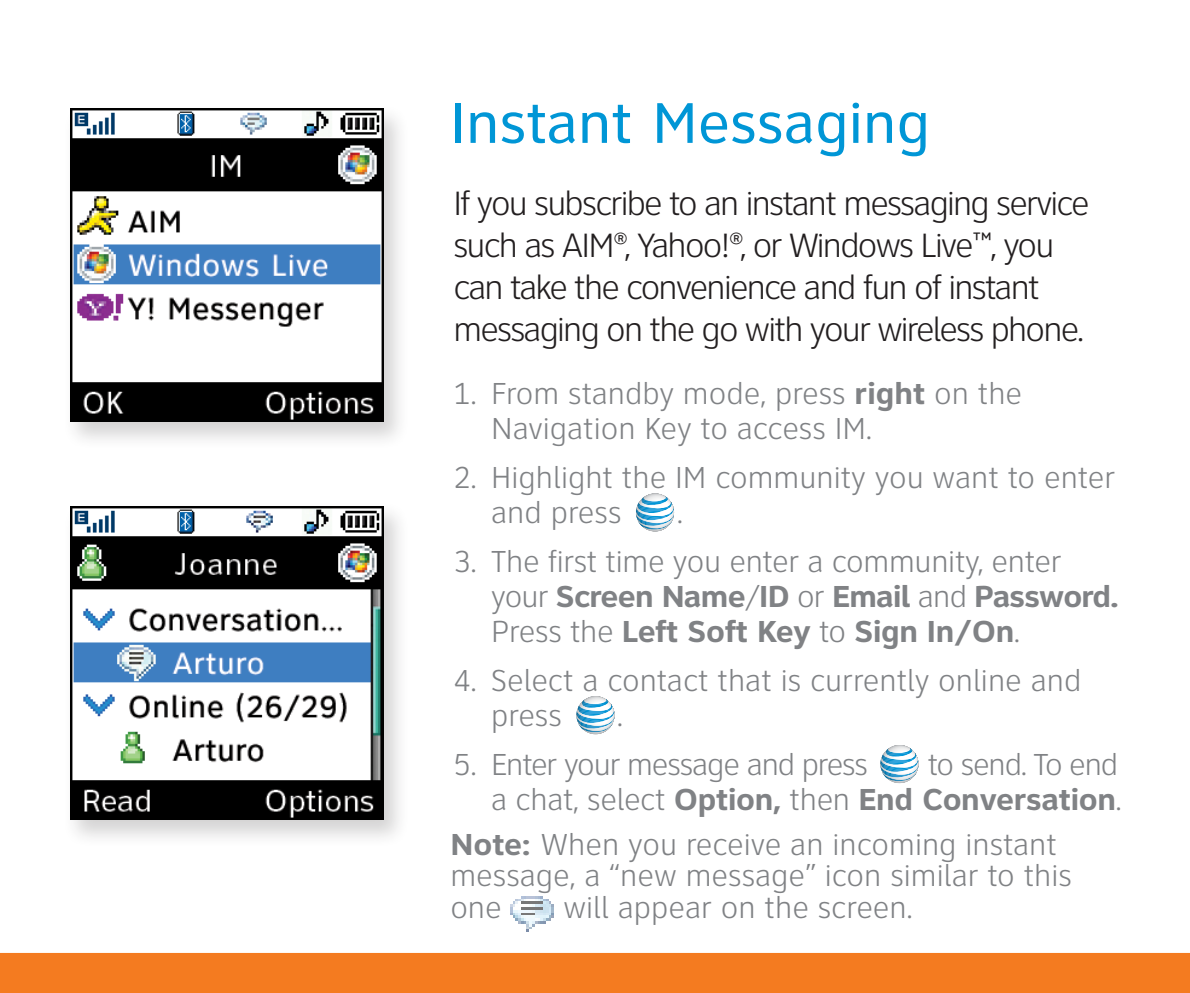
<style>
.page{position:relative;width:1190px;height:993px;background:#fff}
.page>*{position:absolute;margin:0;border:0;box-sizing:border-box;transform-origin:0 0}
.HEADER_BLUE{font:59.5px "Clearview ATT";color:#0096d6}
.SUBHEADER{font:300 35px/42px "Clearview ATT";letter-spacing:-.05em;color:#231f20}
.BULLETS{font:300 31.5px/35px "Clearview ATT";color:#808285}
.Disclaimer{font:300 31.5px/31.5px "Clearview ATT";color:#808285}
.BULLETS-2{font:300 31.5px/35px "Clearview ATT";letter-spacing:-.035em;color:#808285;text-align:right}
.s1{font-weight:700}
</style>
<div class="page">
<div style="left:0;top:952px;width:1189px;height:41px;background:#f47b20"></div>
<svg style="left:636px;top:493px;width:38px;height:39px"></svg>
<svg style="left:641px;top:496px;width:32px;height:31px"></svg>
<svg style="left:642px;top:496px;width:31px;height:31px"></svg>
<svg style="left:642px;top:496px;width:30px;height:30px"></svg>
<svg style="left:643px;top:496px;width:29px;height:30px"></svg>
<svg style="left:643px;top:497px;width:29px;height:29px"></svg>
<svg style="left:644px;top:497px;width:28px;height:28px"></svg>
<svg style="left:645px;top:498px;width:27px;height:26px"></svg>
<svg style="left:645px;top:498px;width:26px;height:26px"></svg>
<svg style="left:646px;top:498px;width:25px;height:26px"></svg>
<svg style="left:646px;top:498px;width:25px;height:25px"></svg>
<svg style="left:647px;top:499px;width:24px;height:24px"></svg>
<svg style="left:647px;top:499px;width:24px;height:23px"></svg>
<svg style="left:648px;top:499px;width:22px;height:23px"></svg>
<svg style="left:648px;top:500px;width:22px;height:21px"></svg>
<svg style="left:649px;top:500px;width:21px;height:21px"></svg>
<svg style="left:576px;top:696px;width:38px;height:39px"></svg>
<svg style="left:582px;top:699px;width:31px;height:31px"></svg>
<svg style="left:582px;top:699px;width:31px;height:30px"></svg>
<svg style="left:583px;top:699px;width:30px;height:30px"></svg>
<svg style="left:584px;top:699px;width:29px;height:29px"></svg>
<svg style="left:584px;top:700px;width:29px;height:28px"></svg>
<svg style="left:584px;top:700px;width:28px;height:28px"></svg>
<svg style="left:585px;top:700px;width:27px;height:28px"></svg>
<svg style="left:585px;top:700px;width:27px;height:27px"></svg>
<svg style="left:586px;top:701px;width:26px;height:26px"></svg>
<svg style="left:586px;top:701px;width:26px;height:25px"></svg>
<svg style="left:587px;top:701px;width:24px;height:25px"></svg>
<svg style="left:588px;top:702px;width:23px;height:23px"></svg>
<svg style="left:589px;top:702px;width:22px;height:22px"></svg>
<svg style="left:589px;top:703px;width:21px;height:21px"></svg>
<svg style="left:880px;top:745px;width:38px;height:39px"></svg>
<svg style="left:886px;top:747px;width:31px;height:32px"></svg>
<svg style="left:886px;top:748px;width:31px;height:31px"></svg>
<svg style="left:886px;top:748px;width:31px;height:30px"></svg>
<svg style="left:887px;top:748px;width:30px;height:30px"></svg>
<svg style="left:887px;top:748px;width:29px;height:29px"></svg>
<svg style="left:888px;top:748px;width:28px;height:29px"></svg>
<svg style="left:888px;top:749px;width:28px;height:28px"></svg>
<svg style="left:888px;top:749px;width:28px;height:27px"></svg>
<svg style="left:889px;top:749px;width:27px;height:27px"></svg>
<svg style="left:890px;top:750px;width:26px;height:25px"></svg>
<svg style="left:890px;top:750px;width:25px;height:25px"></svg>
<svg style="left:891px;top:750px;width:24px;height:25px"></svg>
<svg style="left:891px;top:750px;width:24px;height:24px"></svg>
<svg style="left:892px;top:751px;width:23px;height:23px"></svg>
<svg style="left:892px;top:751px;width:23px;height:22px"></svg>
<svg style="left:893px;top:751px;width:21px;height:22px"></svg>
<img style="left:510px;top:896px;width:44px;height:36px">
<div style="left:62px;top:103px;width:348px;height:348px;background:#231f20;opacity:.2"></div>
<img style="left:70px;top:108px;width:313px;height:314px">
<div style="left:62px;top:500px;width:348px;height:348px;background:#231f20;opacity:.2"></div>
<img style="left:70px;top:506px;width:313px;height:313px">
<p class="HEADER_BLUE" style="left:450px;top:89px;width:481px">Instant Messaging</p>
<p class="SUBHEADER" style="left:453px;top:183px;width:637px">If you subscribe to an instant messaging service such as AIM®, Yahoo!®, or Windows Live™, you can take the convenience and fun of instant messaging on the go with your wireless phone.</p>
<p class="BULLETS" style="left:491px;top:376px;width:532px;text-indent:-38px">1. From standby mode, press <span class="s1">right</span> on the<br>Navigation Key to access IM.</p>
<p class="BULLETS" style="left:491px;top:460px;width:625px;text-indent:-38px">2. Highlight the IM community you want to enter and press</p>
<p class="BULLETS" style="left:677px;top:495px;width:7px">.</p>
<p class="BULLETS" style="left:491px;top:544px;width:629px;text-indent:-38px">3. The first time you enter a community, enter your <span class="s1">Screen Name</span>/<span class="s1">ID</span> or <span class="s1">Email</span> and <span class="s1">Password.<br></span>Press the <span class="s1">Left Soft Key</span> to <span class="s1">Sign In/On</span>.</p>
<p class="BULLETS" style="left:491px;top:663px;width:591px;text-indent:-38px">4. Select a contact that is currently online and press</p>
<p class="BULLETS" style="left:617px;top:698px;width:7px">.</p>
<p class="BULLETS-2" style="left:453px;top:747px;width:416px">5. Enter your message and press</p>
<p class="BULLETS-2" style="left:491px;top:747px;width:632px">to send. To end<br>a chat, select <span class="s1">Option,</span> then <span class="s1">End Conversation</span>.</p>
<p class="Disclaimer" style="left:450px;top:829px;width:623px"><span class="s1">Note:</span> When you receive an incoming instant message, a “new message” icon similar to this one</p>
<p class="Disclaimer" style="left:563px;top:892px;width:350px">will appear on the screen.</p>
</div>
